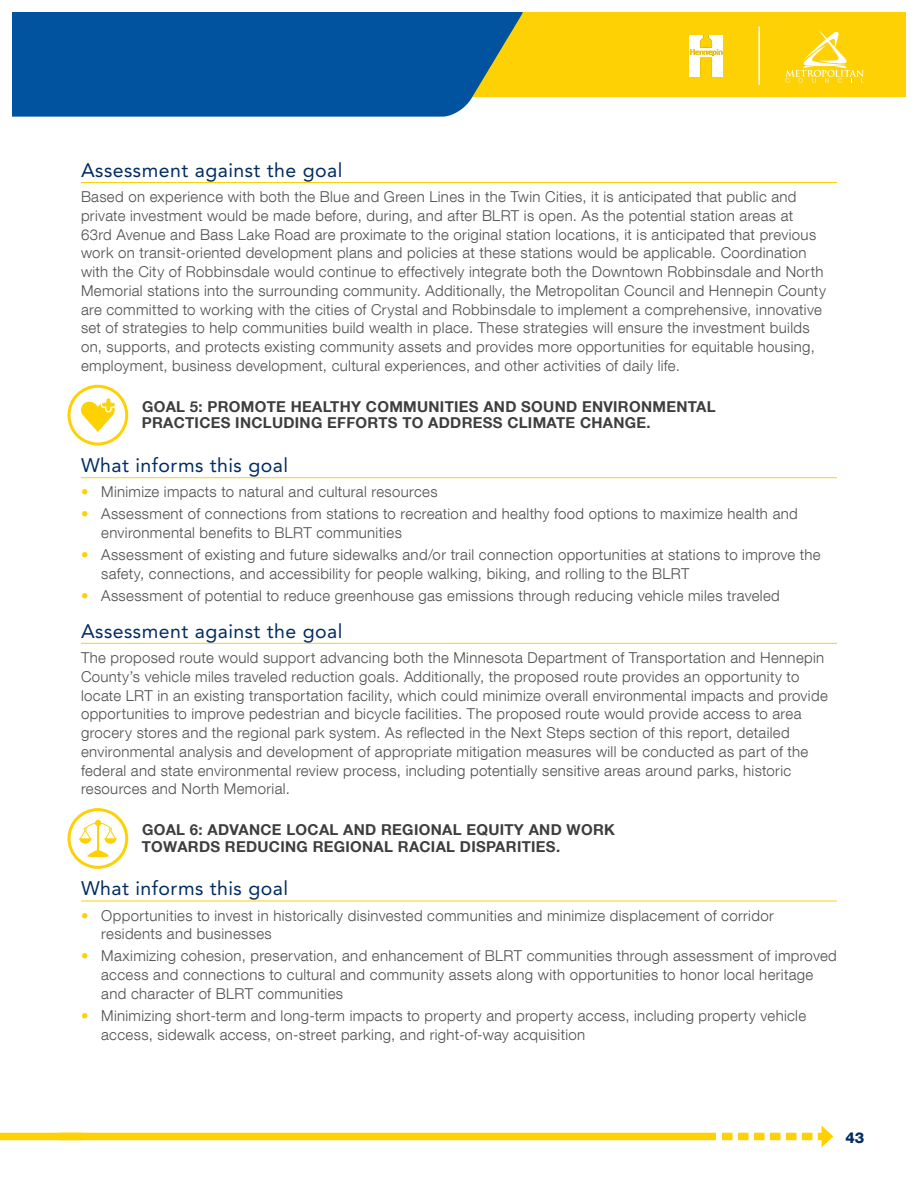
<style>
.page{position:relative;width:918px;height:1188px;background:#fff}
.page>*{position:absolute;margin:0;border:0;box-sizing:border-box;transform-origin:0 0}
.Heading_3{font:19.5px "Avenir LT Std";letter-spacing:.025em;color:#002c62}
.List_Bullet{font:300 15px/18.8px "Helvetica Neue LT Com";letter-spacing:.02em;color:#505052}
.Heading_4{font:700 15px/16.5px "Helvetica Neue LT Com";letter-spacing:.02em;color:#3e3e3f}
.t1{font:800 15px "Helvetica Neue LT Com";color:#002c62}
.s1{color:#fed105}
</style>
<div class="page">
<hr style="left:81px;top:182px;width:756px;height:1px;background:#fed105">
<hr style="left:81px;top:477px;width:756px;height:1px;background:#fed105">
<hr style="left:81px;top:643px;width:756px;height:1px;background:#fed105">
<hr style="left:81px;top:901px;width:756px;height:1px;background:#fed105">
<svg style="left:69px;top:386px;width:58px;height:58px"></svg>
<svg style="left:78px;top:398px;width:37px;height:34px"></svg>
<div style="left:68px;top:385px;width:60px;height:61px;border:3px solid #fed105;border-radius:50%"></div>
<svg style="left:69px;top:810px;width:58px;height:57px"></svg>
<svg style="left:79px;top:820px;width:38px;height:37px"></svg>
<div style="left:68px;top:808px;width:60px;height:61px;border:3px solid #fed105;border-radius:50%"></div>
<div style="left:532px;top:13px;width:373px;height:84px;background:#fed105"></div>
<svg style="left:13px;top:13px;width:519px;height:104px;background:#155e9a"></svg>
<div style="left:0;top:1133px;width:82px;height:7px;background:#fed105"></div>
<div style="left:60px;top:1133px;width:656px;height:7px;background:#fed105"></div>
<div style="left:722px;top:1133px;width:11px;height:7px;background:#fed105"></div>
<div style="left:738px;top:1133px;width:11px;height:7px;background:#fed105"></div>
<div style="left:754px;top:1133px;width:11px;height:7px;background:#fed105"></div>
<div style="left:770px;top:1133px;width:11px;height:7px;background:#fed105"></div>
<div style="left:786px;top:1133px;width:11px;height:7px;background:#fed105"></div>
<div style="left:802px;top:1133px;width:10px;height:7px;background:#fed105"></div>
<div style="left:818px;top:1133px;width:8px;height:7px;background:#fed105"></div>
<svg style="left:822px;top:1126px;width:11px;height:21px"></svg>
<svg style="left:785px;top:29px;width:79px;height:54px;background:#fed82b"></svg>
<img style="left:690px;top:35px;width:32px;height:42px">
<hr style="left:758px;top:26px;width:2px;height:59px;background:#fff">
<h3 class="Heading_3" style="left:81px;top:159px;width:263px">Assessment against the goal</h3>
<p class="List_Bullet" style="left:81px;top:187px;width:746px">Based on experience with both the Blue and Green Lines in the Twin Cities, it is anticipated that public and private investment would be made before, during, and after BLRT is open. As the potential station areas at 63rd Avenue and Bass Lake Road are proximate to the original station locations, it is anticipated that previous work on transit-oriented development plans and policies at these stations would be applicable. Coordination with the City of Robbinsdale would continue to effectively integrate both the Downtown Robbinsdale and North Memorial stations into the surrounding community. Additionally, the Metropolitan Council and Hennepin County are committed to working with the cities of Crystal and Robbinsdale to implement a comprehensive, innovative set of strategies to help communities build wealth in place. These strategies will ensure the investment builds on, supports, and protects existing community assets and provides more opportunities for equitable housing, employment, business development, cultural experiences, and other activities of daily life.</p>
<h4 class="Heading_4" style="left:142px;top:398px;width:575px">GOAL 5: PROMOTE HEALTHY COMMUNITIES AND SOUND ENVIRONMENTAL<br>PRACTICES INCLUDING EFFORTS TO ADDRESS CLIMATE CHANGE.</h4>
<h3 class="Heading_3" style="left:81px;top:454px;width:209px">What informs this goal</h3>
<p class="List_Bullet" style="left:81px;top:482px;width:358px"><span class="s1">•</span> Minimize impacts to natural and cultural resources</p>
<p class="List_Bullet" style="left:101px;top:504px;width:698px;text-indent:-20px"><span class="s1">•</span> Assessment of connections from stations to recreation and healthy food options to maximize health and environmental benefits to BLRT communities</p>
<p class="List_Bullet" style="left:101px;top:545px;width:721px;text-indent:-20px"><span class="s1">•</span> Assessment of existing and future sidewalks and/or trail connection opportunities at stations to improve the safety, connections, and accessibility for people walking, biking, and rolling to the BLRT</p>
<p class="List_Bullet" style="left:81px;top:586px;width:700px"><span class="s1">•</span> Assessment of potential to reduce greenhouse gas emissions through reducing vehicle miles traveled</p>
<h3 class="Heading_3" style="left:81px;top:619px;width:263px">Assessment against the goal</h3>
<p class="List_Bullet" style="left:81px;top:648px;width:748px">The proposed route would support advancing both the Minnesota Department of Transportation and Hennepin County’s vehicle miles traveled reduction goals. Additionally, the proposed route provides an opportunity to locate LRT in an existing transportation facility, which could minimize overall environmental impacts and provide opportunities to improve pedestrian and bicycle facilities. The proposed route would provide access to area grocery stores and the regional park system. As reflected in the Next Steps section of this report, detailed environmental analysis and development of appropriate mitigation measures will be conducted as part of the federal and state environmental review process, including potentially sensitive areas around parks, historic resources and North Memorial.</p>
<h4 class="Heading_4" style="left:142px;top:821px;width:475px">GOAL 6: ADVANCE LOCAL AND REGIONAL EQUITY AND WORK<br>TOWARDS REDUCING REGIONAL RACIAL DISPARITIES.</h4>
<h3 class="Heading_3" style="left:81px;top:877px;width:209px">What informs this goal</h3>
<p class="List_Bullet" style="left:101px;top:906px;width:674px;text-indent:-20px"><span class="s1">•</span> Opportunities to invest in historically disinvested communities and minimize displacement of corridor residents and businesses</p>
<p class="List_Bullet" style="left:101px;top:946px;width:737px;text-indent:-20px"><span class="s1">•</span> Maximizing cohesion, preservation, and enhancement of BLRT communities through assessment of improved access and connections to cultural and community assets along with opportunities to honor local heritage and character of BLRT communities</p>
<p class="List_Bullet" style="left:101px;top:1006px;width:706px;text-indent:-20px"><span class="s1">•</span> Minimizing short-term and long-term impacts to property and property access, including property vehicle access, sidewalk access, on-street parking, and right-of-way acquisition</p>
<p class="t1" style="left:845px;top:1129px;width:20px">43</p>
</div>
